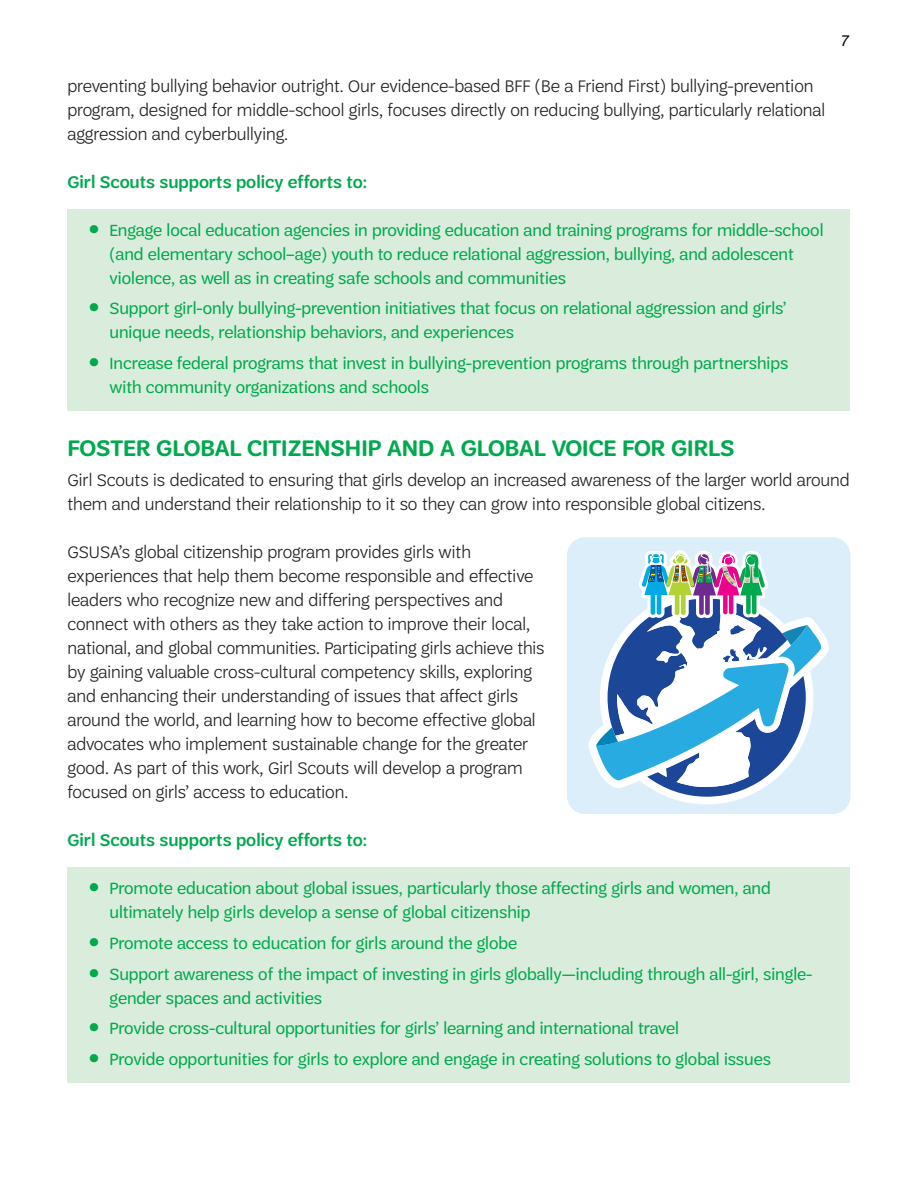
<style>
.page{position:relative;width:918px;height:1188px;background:#fff}
.page>*{position:absolute;margin:0;border:0;box-sizing:border-box;transform-origin:0 0}
.Suhed{font:600 24px "Trefoil Sans";color:#00a94e}
.Body_Copy{font:300 18px/24px "Trefoil Sans";color:#231f20}
.Body_Copy-2{font:500 18px "Trefoil Sans";color:#00a94e}
.t1{font:17.4px/24px "Trefoil Sans";color:#00a94e}
.t2{font:italic 16.5px "Trefoil Sans";color:#000}
.s1{font-weight:300;font-size:46.5px}
</style>
<div class="page">
<div style="left:68px;top:209px;width:782px;height:201px;background:#daeddd"></div>
<div style="left:68px;top:867px;width:782px;height:216px;background:#daeddd"></div>
<div style="left:567px;top:537px;width:283px;height:277px;background:#dbeef9;border-radius:18px"></div>
<svg style="left:588px;top:550px;width:241px;height:254px"></svg>
<p class="Body_Copy" style="left:68px;top:74px;width:759px">preventing bullying behavior outright. Our evidence-based BFF (Be a Friend First) bullying-prevention program, designed for middle-school girls, focuses directly on reducing bullying, particularly relational aggression and cyberbullying.</p>
<p class="Body_Copy-2" style="left:68px;top:172px;width:301px">Girl Scouts supports policy efforts to:</p>
<p class="t1" style="left:110px;top:218px;width:716px;text-indent:-22px"><span class="s1">•</span> Engage local education agencies in providing education and training programs for middle-school (and elementary school–age) youth to reduce relational aggression, bullying, and adolescent violence, as well as in creating safe schools and communities</p>
<p class="t1" style="left:110px;top:297px;width:679px;text-indent:-22px"><span class="s1">•</span> Support girl-only bullying-prevention initiatives that focus on relational aggression and girls’ unique needs, relationship behaviors, and experiences</p>
<p class="t1" style="left:110px;top:351px;width:681px;text-indent:-22px"><span class="s1">•</span> Increase federal programs that invest in bullying-prevention programs through partnerships with community organizations and schools</p>
<p class="t2" style="left:840px;top:31px;width:9px">7</p>
<p class="Suhed" style="left:68px;top:435px;width:668px">FOSTER GLOBAL CITIZENSHIP AND A GLOBAL VOICE FOR GIRLS</p>
<p class="Body_Copy" style="left:68px;top:468px;width:784px">Girl Scouts is dedicated to ensuring that girls develop an increased awareness of the larger world around them and understand their relationship to it so they can grow into responsible global citizens.</p>
<p class="Body_Copy" style="left:68px;top:540px;width:479px">GSUSA’s global citizenship program provides girls with experiences that help them become responsible and effective leaders who recognize new and differing perspectives and connect with others as they take action to improve their local, national, and global communities. Participating girls achieve this by gaining valuable cross-cultural competency skills, exploring and enhancing their understanding of issues that affect girls around the world, and learning how to become effective global advocates who implement sustainable change for the greater good. As part of this work, Girl Scouts will develop a program focused on girls’ access to education.</p>
<p class="Body_Copy-2" style="left:68px;top:830px;width:301px">Girl Scouts supports policy efforts to:</p>
<p class="t1" style="left:110px;top:876px;width:663px;text-indent:-22px"><span class="s1">•</span> Promote education about global issues, particularly those affecting girls and women, and ultimately help girls develop a sense of global citizenship</p>
<p class="t1" style="left:87px;top:931px;width:432px"><span class="s1">•</span> Promote access to education for girls around the globe</p>
<p class="t1" style="left:110px;top:962px;width:704px;text-indent:-22px"><span class="s1">•</span> Support awareness of the impact of investing in girls globally—including through all-girl, single&shy;gender spaces and activities</p>
<p class="t1" style="left:87px;top:1017px;width:593px"><span class="s1">•</span> Provide cross-cultural opportunities for girls’ learning and international travel</p>
<p class="t1" style="left:87px;top:1047px;width:686px"><span class="s1">•</span> Provide opportunities for girls to explore and engage in creating solutions to global issues</p>
</div>
